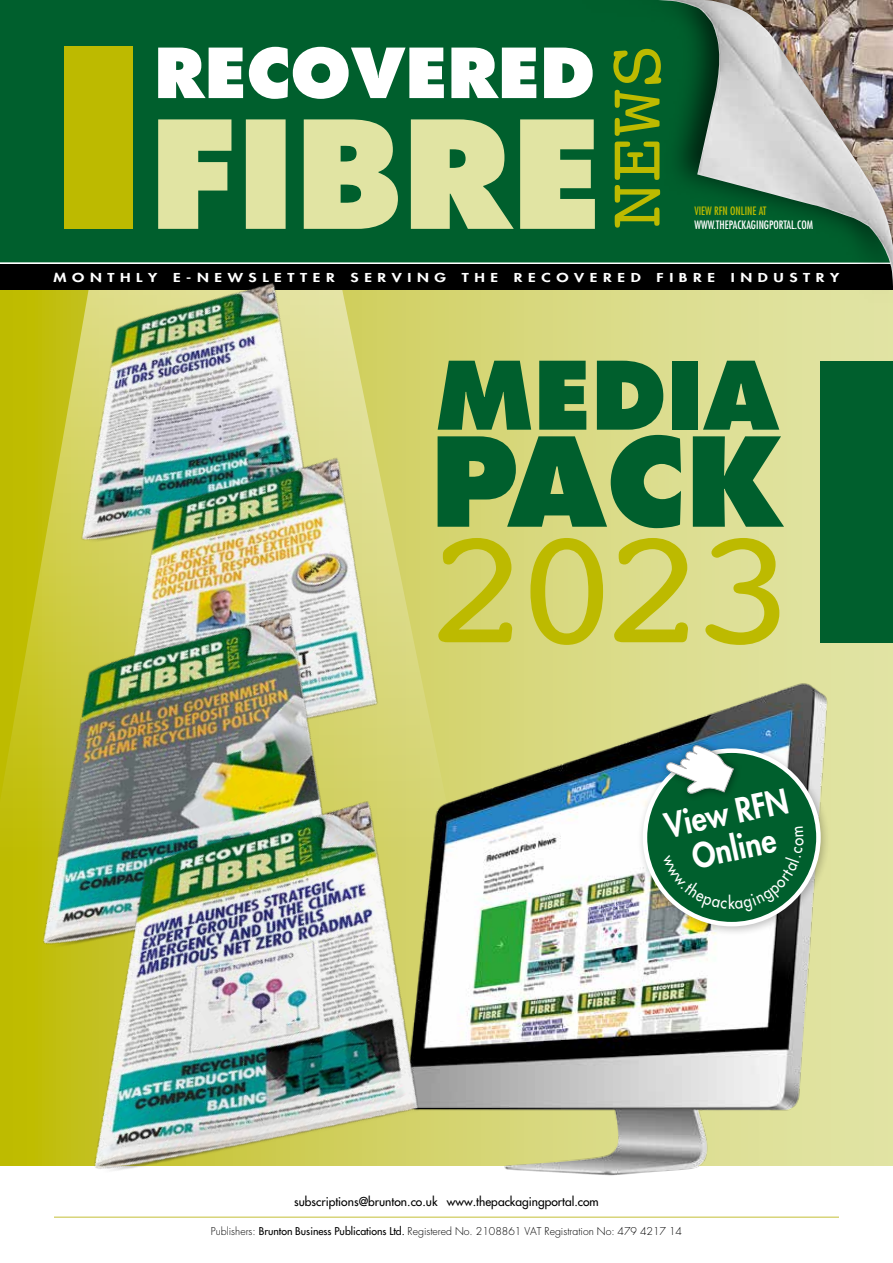
<style>
.page{position:relative;width:893px;height:1263px;background:#fff}
.page>*{position:absolute;margin:0;border:0;box-sizing:border-box;transform-origin:0 0}
.t1{font:165px "Courier";color:#bdba00;scale:1.1 1}
.t2{font:800 119.85px "Futura";color:#005f2d}
.t3{font:800 91.5px "Futura";color:#005f2d}
.t4{font:800 33px "Futura";color:#fff;scale:.9 1}
.t5{font:12px "Futura";color:#000}
.t6{font:800 12px "Futura";letter-spacing:.36em;color:#fff;scale:1.3 1}
.t7{font:condensed 11.25px "Futura";color:#fff}
.t8{font:condensed 11.25px "Futura";color:#bdba00}
.t9{font:300 10.5px "Futura";color:#000}
.s1{font-weight:400}
</style>
<div class="page">
<svg style="left:494px;top:290px;width:399px;height:876px;background:#dcdd91"></svg>
<div style="left:821px;top:361px;width:72px;height:281px;background:#005f2d"></div>
<div style="left:0;top:264px;width:893px;height:26px;background:#000"></div>
<hr style="left:54px;top:1216px;width:785px;height:2px;background:#d8d479">
<img style="left:626px;top:652px;width:218px;height:523px">
<img style="left:0;top:283px;width:454px;height:189px">
<img style="left:7px;top:405px;width:470px;height:67px">
<img style="left:0;top:472px;width:522px;height:172px">
<img style="left:0;top:644px;width:626px;height:573px">
<div style="left:0;top:0;width:579px;height:263px;background:#005f2d"></div>
<svg style="left:158px;top:119px;width:421px;height:110px;background:#a7c184"></svg>
<svg style="left:158px;top:47px;width:421px;height:52px"></svg>
<div style="left:579px;top:0;width:314px;height:307px;background:#000;opacity:.65"></div>
<img style="left:658px;top:0;width:235px;height:287px">
<svg style="left:613px;top:49px;width:48px;height:179px;background:#49821b"></svg>
<div style="left:64px;top:47px;width:69px;height:182px;background:#bdba00"></div>
<div style="left:637px;top:743px;width:194px;height:193px;background:#000;opacity:.25"></div>
<div style="left:645px;top:751px;width:173px;height:173px;background:#005f2d;border-radius:50%"></div>
<div style="left:643px;top:748px;width:178px;height:178px;border:4px solid #fff;border-radius:50%"></div>
<div style="left:659px;top:738px;width:83px;height:65px;background:#000;opacity:.45"></div>
<svg style="left:665px;top:743px;width:69px;height:54px"></svg>
<svg style="left:662px;top:881px;width:142px;height:31px"></svg>
<p class="t8" style="left:694px;top:204px;width:74px">VIEW RFN ONLINE AT</p>
<p class="t7" style="left:694px;top:218px;width:120px">WWW.THEPACKAGINGPORTAL.COM</p>
<p class="t6" style="left:54px;top:270px;width:81px">MONTHLY</p>
<p class="t6" style="left:173px;top:270px;width:126px">E-NEWSLETTER</p>
<p class="t6" style="left:351px;top:270px;width:75px">SERVING</p>
<p class="t6" style="left:462px;top:270px;width:29px">THE</p>
<p class="t6" style="left:514px;top:270px;width:99px">RECOVERED</p>
<p class="t6" style="left:656px;top:270px;width:47px">FIBRE</p>
<p class="t6" style="left:731px;top:270px;width:85px">INDUSTRY</p>
<h3 class="t3" style="left:435px;top:339px;width:346px">MEDIA</h3>
<h2 class="t2" style="left:430px;top:408px;width:355px">PACK</h2>
<h1 class="t1" style="left:424px;top:462px;width:342px">2023</h1>
<h3 class="t4" style="left:661px;top:804px;width:141px;rotate:-12deg">View RFN</h3>
<h3 class="t4" style="left:688px;top:835px;width:96px;rotate:-12deg">Online</h3>
<p class="t5" style="left:294px;top:1193px;width:306px">subscriptions@brunton.co.uk www.thepackagingportal.com</p>
<p class="t9" style="left:211px;top:1224px;width:473px">Publishers: <span class="s1">Brunton Business Publications Ltd.</span> Registered No. 2108861 VAT Registration No: 479 4217 14</p>
</div>
